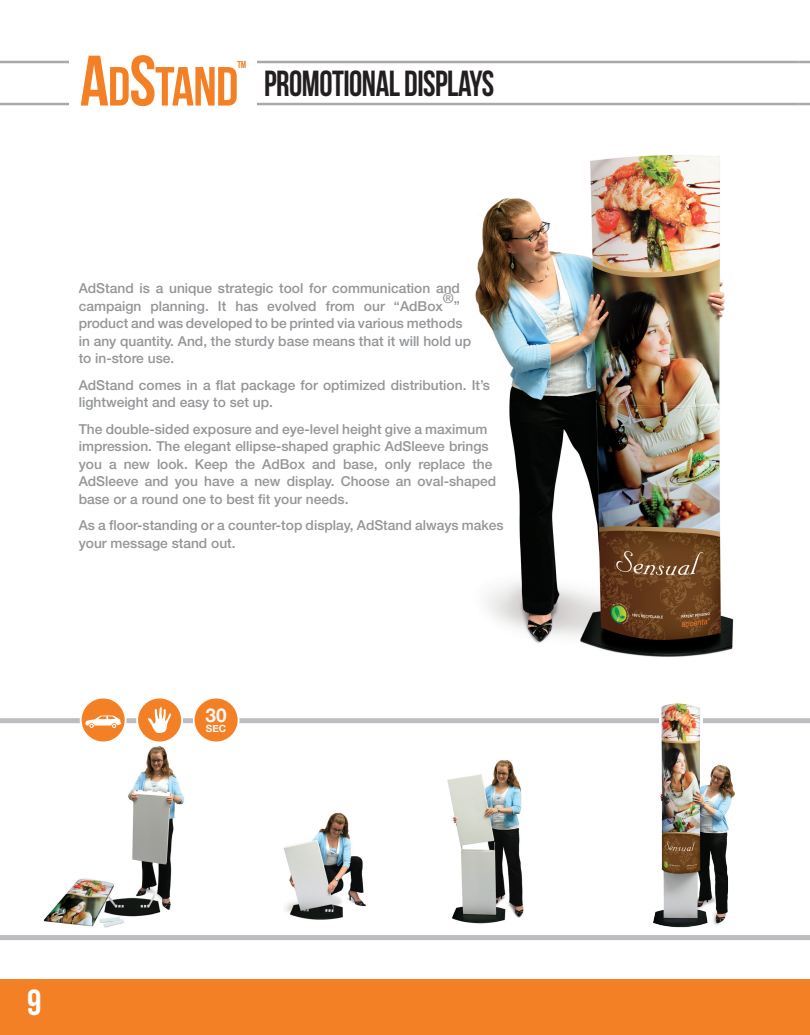
<style>
.page{position:relative;width:810px;height:1035px;background:#fff}
.page>*{position:absolute;margin:0;border:0;box-sizing:border-box;transform-origin:0 0}
.t1{font:55px "Bebas Neue";color:#f48026}
.t2{font:36.25px "Bebas Neue";letter-spacing:-.015em;color:#231f20;scale:.92 1}
.t3{font:36.25px "Bebas Neue";color:#fff}
.t4{font:700 19px "Helvetica Neue";color:#f6f8f8}
.t5{font:500 13.75px/17.5px "Helvetica Neue LT Std";color:#939598}
.t6{font:700 10px "Helvetica Neue";color:#f6f8f8}
.t7{font:10px "Bebas Neue";color:#f48026}
.s1{font-size:71.25px}
</style>
<div class="page">
<hr style="left:0;top:61px;width:799px;height:2px;background:#a8a9ad">
<hr style="left:0;top:103px;width:799px;height:2px;background:#a8a9ad">
<svg style="left:799px;top:61px;width:11px;height:2px"></svg>
<svg style="left:799px;top:103px;width:11px;height:2px"></svg>
<div style="left:0;top:979px;width:810px;height:56px;background:#f48026"></div>
<div style="left:0;top:718px;width:810px;height:5px;background:#bcbdc0"></div>
<div style="left:0;top:935px;width:810px;height:5px;background:#bcbdc0"></div>
<div style="left:69px;top:54px;width:188px;height:66px;background:#fff"></div>
<img style="left:475px;top:155px;width:259px;height:502px">
<img style="left:43px;top:746px;width:141px;height:181px">
<img style="left:284px;top:812px;width:82px;height:107px">
<img style="left:447px;top:760px;width:77px;height:164px">
<svg style="left:80px;top:698px;width:47px;height:44px"></svg>
<svg style="left:136px;top:698px;width:47px;height:44px"></svg>
<svg style="left:193px;top:698px;width:47px;height:44px"></svg>
<img style="left:652px;top:703px;width:83px;height:225px">
<p class="t1" style="left:80px;top:56px;width:160px"><span class="s1">A</span>D<span class="s1">S</span>TAND</p>
<p class="t7" style="left:238px;top:59px;width:10px">TM</p>
<p class="t2" style="left:264px;top:64px;width:252px">PROMOTIONAL DISPLAYS</p>
<p class="t5" style="left:79px;top:280px;width:383px">AdStand is a unique strategic tool for communication and campaign planning. It has evolved from our “AdBox</p>
<p class="t5" style="left:443px;top:290px;width:12px">®</p>
<p class="t5" style="left:79px;top:297px;width:394px;text-indent:375px">” product and was developed to be printed via various methods in any quantity. And, the sturdy base means that it will hold up to in-store use.</p>
<p class="t5" style="left:79px;top:376px;width:413px">AdStand comes in a flat package for optimized distribution. It’s lightweight and easy to set up.</p>
<p class="t5" style="left:79px;top:420px;width:419px">The double-sided exposure and eye-level height give a maximum impression. The elegant ellipse-shaped graphic AdSleeve brings you a new look. Keep the AdBox and base, only replace the AdSleeve and you have a new display. Choose an oval-shaped base or a round one to best fit your needs.</p>
<p class="t5" style="left:79px;top:517px;width:426px">As a floor-standing or a counter-top display, AdStand always makes your message stand out.</p>
<p class="t4" style="left:206px;top:698px;width:23px">30</p>
<p class="t6" style="left:206px;top:720px;width:22px">SEC</p>
<p class="t3" style="left:27px;top:983px;width:16px">9</p>
</div>
